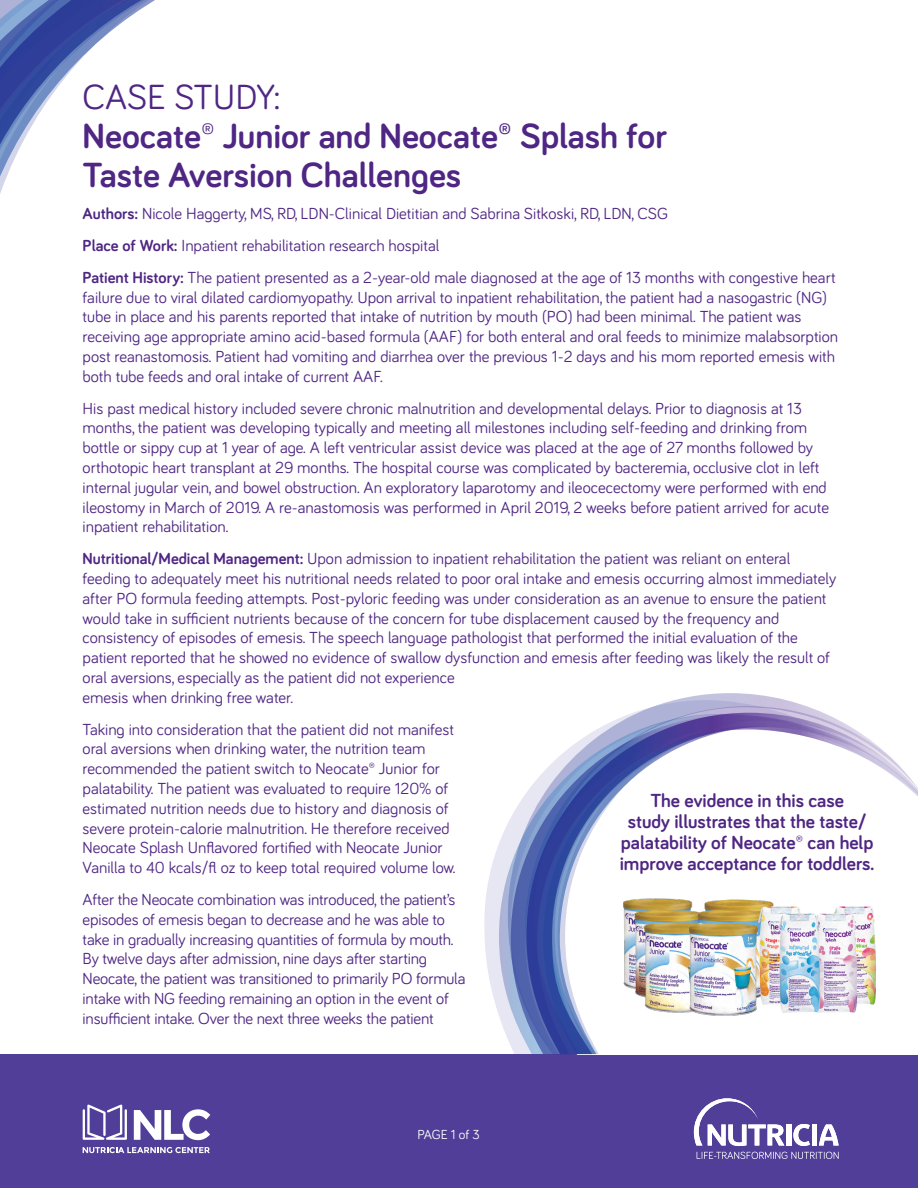
<style>
.page{position:relative;width:918px;height:1188px;background:#fff}
.page>*{position:absolute;margin:0;border:0;box-sizing:border-box;transform-origin:0 0}
.t1{font:700 36px/39px "Bariol";color:#4f2683}
.t2{font:700 19.5px/21px "Bariol";color:#4f2683;text-align:center}
.Normal{font:16.5px/19.8px "Bariol";color:#4f2683}
.t3{font:13.5px "Bariol";letter-spacing:-.015em;color:#fff}
.s1{font-weight:400}
.s2{font-weight:700}
</style>
<div class="page">
<div style="left:0;top:1054px;width:918px;height:134px;background:#503e98"></div>
<svg style="left:0;top:0;width:155px;height:194px"></svg>
<svg style="left:484px;top:844px;width:15px;height:171px;fill:#e7e6f3"></svg>
<svg style="left:499px;top:824px;width:9px;height:215px;background:#d1d4e9"></svg>
<svg style="left:508px;top:693px;width:315px;height:361px"></svg>
<svg style="left:526px;top:713px;width:392px;height:341px"></svg>
<svg style="left:540px;top:732px;width:180px;height:322px"></svg>
<img style="left:612px;top:878px;width:183px;height:150px">
<img style="left:758px;top:907px;width:44px;height:98px">
<img style="left:832px;top:907px;width:43px;height:98px">
<img style="left:819px;top:914px;width:37px;height:98px">
<img style="left:778px;top:914px;width:41px;height:98px">
<svg style="left:83px;top:1105px;width:44px;height:35px"></svg>
<svg style="left:83px;top:1147px;width:127px;height:6px"></svg>
<svg style="left:134px;top:1109px;width:76px;height:31px"></svg>
<div style="left:812px;top:1125px;width:5px;height:21px;background:#fff"></div>
<svg style="left:819px;top:1125px;width:20px;height:21px"></svg>
<svg style="left:793px;top:1124px;width:17px;height:22px"></svg>
<div style="left:786px;top:1125px;width:5px;height:21px;background:#fff"></div>
<svg style="left:697px;top:1152px;width:142px;height:7px"></svg>
<svg style="left:694px;top:1098px;width:90px;height:48px"></svg>
<p class="t1" style="left:83px;top:76px;width:586px"><span class="s1">CASE STUDY:<br></span>Neocate<span class="s1">®</span> Junior and Neocate® Splash for<br>Taste Aversion Challenges</p>
<p class="Normal" style="left:83px;top:203px;width:587px"><span class="s2">Authors:</span> Nicole Haggerty, MS, RD, LDN-Clinical Dietitian and Sabrina Sitkoski, RD, LDN, CSG</p>
<p class="Normal" style="left:83px;top:235px;width:358px"><span class="s2">Place of Work:</span> Inpatient rehabilitation research hospital</p>
<p class="Normal" style="left:83px;top:267px;width:757px"><span class="s2">Patient History:</span> The patient presented as a 2-year-old male diagnosed at the age of 13 months with congestive heart failure due to viral dilated cardiomyopathy. Upon arrival to inpatient rehabilitation, the patient had a nasogastric (NG) tube in place and his parents reported that intake of nutrition by mouth (PO) had been minimal. The patient was receiving age appropriate amino acid-based formula (AAF) for both enteral and oral feeds to minimize malabsorption post reanastomosis. Patient had vomiting and diarrhea over the previous 1-2 days and his mom reported emesis with both tube feeds and oral intake of current AAF.</p>
<p class="Normal" style="left:83px;top:397px;width:748px">His past medical history included severe chronic malnutrition and developmental delays. Prior to diagnosis at 13 months, the patient was developing typically and meeting all milestones including self-feeding and drinking from bottle or sippy cup at 1 year of age. A left ventricular assist device was placed at the age of 27 months followed by orthotopic heart transplant at 29 months. The hospital course was complicated by bacteremia, occlusive clot in left internal jugular vein, and bowel obstruction. An exploratory laparotomy and ileocecectomy were performed with end ileostomy in March of 2019. A re-anastomosis was performed in April 2019, 2 weeks before patient arrived for acute inpatient rehabilitation.</p>
<p class="Normal" style="left:83px;top:548px;width:755px"><span class="s2">Nutritional/Medical Management:</span> Upon admission to inpatient rehabilitation the patient was reliant on enteral feeding to adequately meet his nutritional needs related to poor oral intake and emesis occurring almost immediately after PO formula feeding attempts. Post-pyloric feeding was under consideration as an avenue to ensure the patient would take in sufficient nutrients because of the concern for tube displacement caused by the frequency and consistency of episodes of emesis. The speech language pathologist that performed the initial evaluation of the patient reported that he showed no evidence of swallow dysfunction and emesis after feeding was likely the result of oral aversions, especially as the patient did not experience<br>emesis when drinking free water.</p>
<p class="Normal" style="left:83px;top:718px;width:374px">Taking into consideration that the patient did not manifest oral aversions when drinking water, the nutrition team recommended the patient switch to Neocate® Junior for palatability. The patient was evaluated to require 120% of estimated nutrition needs due to history and diagnosis of severe protein-calorie malnutrition. He therefore received Neocate Splash Unflavored fortified with Neocate Junior Vanilla to 40 kcals/fl oz to keep total required volume low.</p>
<p class="Normal" style="left:83px;top:889px;width:384px">After the Neocate combination was introduced, the patient’s episodes of emesis began to decrease and he was able to take in gradually increasing quantities of formula by mouth.<br>By twelve days after admission, nine days after starting Neocate, the patient was transitioned to primarily PO formula intake with NG feeding remaining an option in the event of insufficient intake. Over the next three weeks the patient</p>
<p class="t2" style="left:620px;top:789px;width:256px">The evidence in this case<br>study illustrates that the taste/ palatability of Neocate<span class="s1">®</span> can help improve acceptance for toddlers.</p>
<p class="t3" style="left:418px;top:1126px;width:64px">PAGE 1 of 3</p>
</div>
